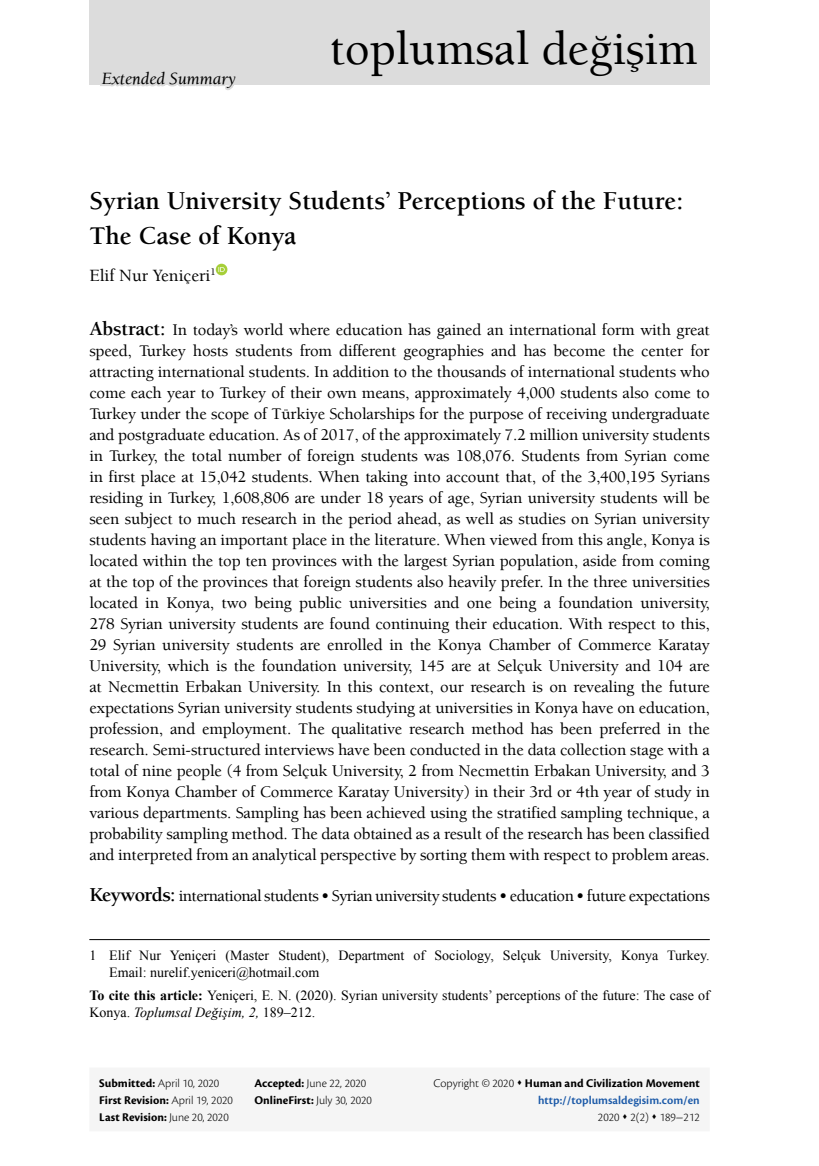
<style>
.page{position:relative;width:819px;height:1166px;background:#fff}
.page>*{position:absolute;margin:0;border:0;box-sizing:border-box;transform-origin:0 0}
.t1{font:500 48.3px "Berkeley Oldstyle";color:#000}
.t2{font:700 26.25px/35px "Berkeley Oldstyle";color:#000}
.t3{font:500 17.5px "Berkeley Oldstyle";color:#000}
.t4{font:italic 17.5px "Berkeley Oldstyle";color:#000}
.t5{font:500 16.62px/21px "Berkeley Oldstyle";letter-spacing:-.03em;color:#000;text-align:justify}
.t6{font:14px/17.5px "Times New Roman";color:#000}
.t7{font:600 12.25px/17.2px "Cronos Pro";color:#1c5aa8;text-align:right}
.t8{font:700 12.25px/17.2px "Cronos Pro";letter-spacing:.005em;color:#000}
.t9{font:300 12.25px/17.2px "Cronos Pro";color:#000}
.s1{font-weight:700;font-size:20.12px}
.s2{font-weight:700}
.s3{font-style:italic}
.s4{font-weight:300}
.s5{font-weight:300;color:#000}
.s6{color:#000}
.s7{font-weight:700;color:#000}
</style>
<div class="page">
<div style="left:89px;top:0;width:620px;height:84px;background:#dcdcdc"></div>
<svg style="left:98px;top:84px;width:142px;height:6px"></svg>
<hr style="left:89px;top:939px;width:620px;height:1px;background:#000">
<div style="left:216px;top:264px;width:11px;height:11px;background:#a6cf38;border-radius:50%"></div>
<svg style="left:218px;top:267px;width:7px;height:5px"></svg>
<p class="t4" style="left:102px;top:68px;width:136px">Extended Summary</p>
<h1 class="t1" style="left:329px;top:20px;width:369px">toplumsal değişim</h1>
<h2 class="t2" style="left:89px;top:183px;width:595px">Syrian University Students’ Perceptions of the Future:<br>The Case of Konya</h2>
<p class="t3" style="left:89px;top:265px;width:128px">Elif Nur Yeniçeri<sup>1</sup></p>
<p class="t5" style="left:89px;top:319px;width:622px"><span class="s1">Abstract:</span> In today’s world where education has gained an international form with great speed, Turkey hosts students from different geographies and has become the center for attracting international students. In addition to the thousands of international students who come each year to Turkey of their own means, approximately 4,000 students also come to Turkey under the scope of Türkiye Scholarships for the purpose of receiving undergraduate and postgraduate education. As of 2017, of the approximately 7.2 million university students in Turkey, the total number of foreign students was 108,076. Students from Syrian come in first place at 15,042 students. When taking into account that, of the 3,400,195 Syrians residing in Turkey, 1,608,806 are under 18 years of age, Syrian university students will be seen subject to much research in the period ahead, as well as studies on Syrian university students having an important place in the literature. When viewed from this angle, Konya is located within the top ten provinces with the largest Syrian population, aside from coming at the top of the provinces that foreign students also heavily prefer. In the three universities located in Konya, two being public universities and one being a foundation university, 278 Syrian university students are found continuing their education. With respect to this, 29 Syrian university students are enrolled in the Konya Chamber of Commerce Karatay University, which is the foundation university, 145 are at Selçuk University and 104 are at Necmettin Erbakan University. In this context, our research is on revealing the future expectations Syrian university students studying at universities in Konya have on education, profession, and employment. The qualitative research method has been preferred in the research. Semi-structured interviews have been conducted in the data collection stage with a total of nine people (4 from Selçuk University, 2 from Necmettin Erbakan University, and 3 from Konya Chamber of Commerce Karatay University) in their 3rd or 4th year of study in various departments. Sampling has been achieved using the stratified sampling technique, a probability sampling method. The data obtained as a result of the research has been classified and interpreted from an analytical perspective by sorting them with respect to problem areas.</p>
<p class="t5" style="left:89px;top:885px;width:622px"><span class="s1">Keywords:</span> international students • Syrian university students • education • future expectations</p>
<p class="t6" style="left:109px;top:946px;width:602px;text-indent:-20px">1 Elif Nur Yeniçeri (Master Student), Department of Sociology, Selçuk University, Konya Turkey.<br>Email: nurelif.yeniceri@hotmail.com</p>
<p class="t6" style="left:89px;top:986px;width:622px"><span class="s2">To cite this article:</span> Yeniçeri, E. N. (2020). Syrian university students’ perceptions of the future: The case of<br>Konya. <span class="s3">Toplumsal Değişim, 2,</span> 189–212.</p>
<p class="t8" style="left:99px;top:1075px;width:135px">Submitted: <span class="s4">April 10, 2020<br></span>First Revision: <span class="s4">April 19, 2020<br></span>Last Revision: <span class="s4">June 20, 2020</span></p>
<p class="t9" style="left:254px;top:1074px;width:119px"><span class="s2">Accepted:</span> June 22, 2020<br><span class="s2">OnlineFirst:</span> July 30, 2020</p>
<p class="t7" style="left:433px;top:1075px;width:268px"><span class="s5">Copyright © 2020</span> <span class="s6">▲</span> <span class="s7">Human and Civilization Movement </span>http://toplumsaldegisim.com/en<br><span class="s5">2020</span> <span class="s6">▲</span> <span class="s5">2(2)</span> <span class="s6">▲</span> <span class="s5">189-212</span></p>
</div>
